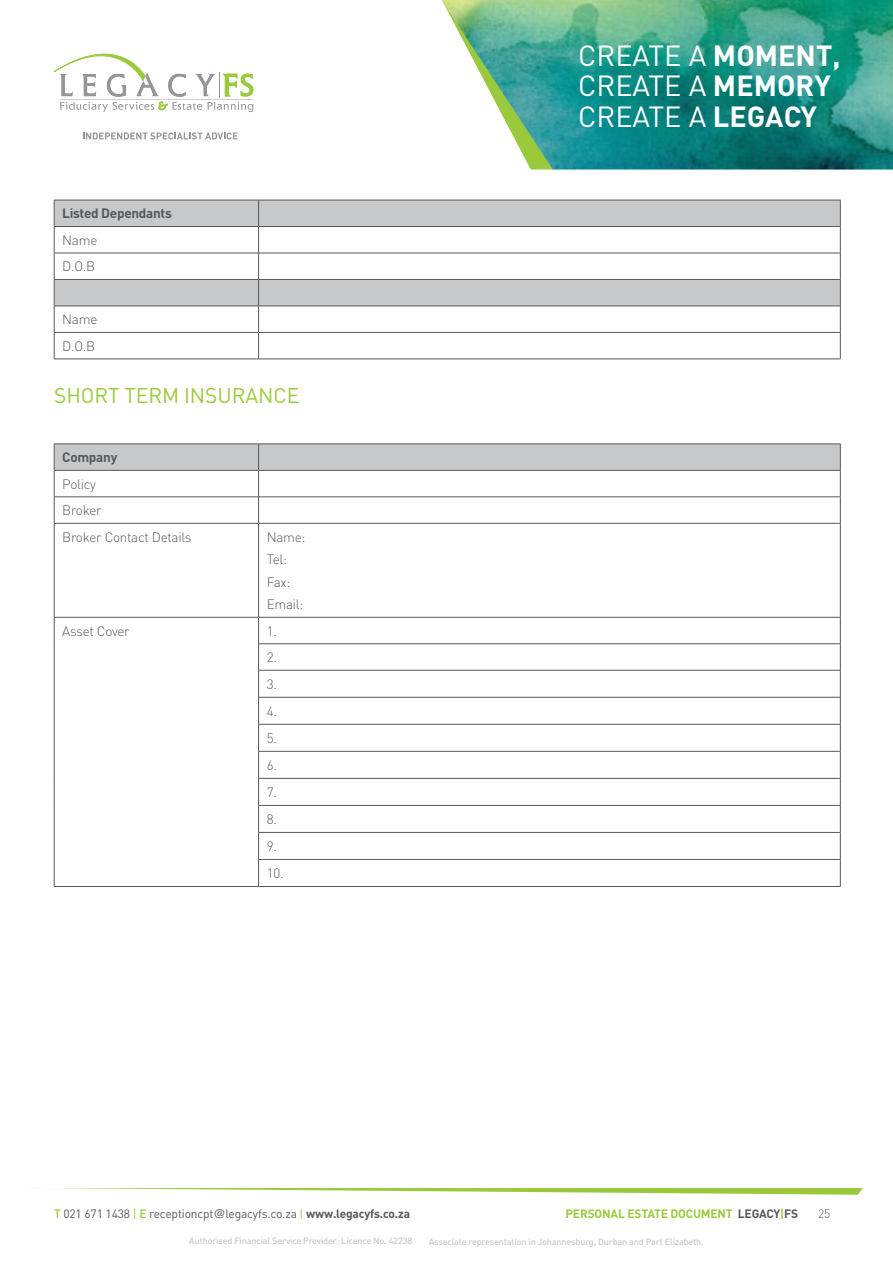
<style>
.page{position:relative;width:893px;height:1263px;background:#fff}
.page>*{position:absolute;margin:0;border:0;box-sizing:border-box;transform-origin:0 0}
.t1{font:28.8px/30.8px "DIN Pro";color:#fff}
.t2{font:21px "DIN Pro";letter-spacing:-.005em;color:#9aca3c}
.t3{font:300 13.5px/26.8px "DIN Pro";letter-spacing:-.02em;color:#58595b}
.t4{font:700 13.5px "DIN Pro";letter-spacing:-.02em;color:#58595b}
.t5{font:12px "DIN Pro";letter-spacing:-.015em;color:#58595b}
.t6{font:700 12px "DIN Pro";letter-spacing:-.015em;color:#9aca3c}
.t7{font:300 12px "DIN Pro";color:#58595b}
.t8{font:500 9px "DIN Pro";letter-spacing:-.015em;color:#c7c8ca}
.s1{font-weight:700}
.s2{font-weight:500;color:#9aca3c}
.s3{color:#9aca3c}
.s4{font-family:"Helvetica"}
.s5{color:#58595b}
</style>
<div class="page">
<svg style="left:54px;top:53px;width:200px;height:59px"></svg>
<svg style="left:83px;top:132px;width:154px;height:7px"></svg>
<img style="left:441px;top:0;width:452px;height:170px">
<svg style="left:52px;top:1188px;width:811px;height:7px"></svg>
<svg style="left:55px;top:201px;width:785px;height:105px;fill:#c7c8ca"></svg>
<hr style="left:54px;top:253px;width:205px;height:1px;background:#58595b">
<hr style="left:259px;top:253px;width:581px;height:1px;background:#58595b">
<hr style="left:54px;top:332px;width:205px;height:1px;background:#58595b">
<hr style="left:259px;top:332px;width:581px;height:1px;background:#58595b">
<svg style="left:258px;top:201px;width:1px;height:158px"></svg>
<hr style="left:54px;top:359px;width:205px;height:1px;background:#58595b">
<hr style="left:259px;top:359px;width:581px;height:1px;background:#58595b">
<hr style="left:54px;top:200px;width:205px;height:1px;background:#58595b">
<hr style="left:259px;top:200px;width:581px;height:1px;background:#58595b">
<hr style="left:54px;top:226px;width:205px;height:1px;background:#58595b">
<hr style="left:259px;top:226px;width:581px;height:1px;background:#58595b">
<hr style="left:54px;top:279px;width:205px;height:1px;background:#58595b">
<hr style="left:259px;top:279px;width:581px;height:1px;background:#58595b">
<hr style="left:54px;top:306px;width:205px;height:1px;background:#58595b">
<hr style="left:259px;top:306px;width:581px;height:1px;background:#58595b">
<svg style="left:54px;top:200px;width:1px;height:159px"></svg>
<svg style="left:840px;top:200px;width:1px;height:159px"></svg>
<hr style="left:54px;top:523px;width:205px;height:1px;background:#58595b">
<hr style="left:259px;top:523px;width:581px;height:1px;background:#58595b">
<hr style="left:258px;top:523px;width:1px;height:94px;background:#58595b">
<hr style="left:259px;top:617px;width:581px;height:1px;background:#58595b">
<hr style="left:258px;top:643px;width:582px;height:1px;background:#58595b">
<hr style="left:258px;top:670px;width:582px;height:1px;background:#58595b">
<hr style="left:258px;top:697px;width:582px;height:1px;background:#58595b">
<hr style="left:258px;top:724px;width:582px;height:1px;background:#58595b">
<hr style="left:258px;top:751px;width:582px;height:1px;background:#58595b">
<hr style="left:258px;top:778px;width:582px;height:1px;background:#58595b">
<hr style="left:258px;top:805px;width:582px;height:1px;background:#58595b">
<hr style="left:258px;top:832px;width:582px;height:1px;background:#58595b">
<hr style="left:258px;top:859px;width:582px;height:1px;background:#58595b">
<hr style="left:259px;top:886px;width:581px;height:1px;background:#58595b">
<hr style="left:54px;top:617px;width:205px;height:1px;background:#58595b">
<svg style="left:54px;top:617px;width:1px;height:269px"></svg>
<svg style="left:258px;top:617px;width:1px;height:269px"></svg>
<hr style="left:54px;top:886px;width:205px;height:1px;background:#58595b">
<svg style="left:54px;top:444px;width:787px;height:79px"></svg>
<hr style="left:54px;top:523px;width:1px;height:94px;background:#58595b">
<hr style="left:840px;top:523px;width:1px;height:94px;background:#58595b">
<svg style="left:840px;top:617px;width:1px;height:269px"></svg>
<h3 class="t4" style="left:62px;top:204px;width:111px">Listed Dependants</h3>
<h3 class="t3" style="left:62px;top:226px;width:37px;line-height:26.4px">Name<br>D.O.B</h3>
<h3 class="t3" style="left:62px;top:306px;width:37px;line-height:26.4px">Name<br>D.O.B</h3>
<h2 class="t2" style="left:54px;top:382px;width:150px">Short Term Insu</h2>
<h2 class="t2" style="left:232px;top:382px;width:66px">rance</h2>
<h3 class="t4" style="left:62px;top:448px;width:57px">Company</h3>
<h3 class="t3" style="left:62px;top:470px;width:131px;line-height:26.4px">Policy<br>Broker<br>Broker Contact Details</h3>
<h3 class="t3" style="left:267px;top:525px;width:40px;line-height:22.5px">Name:<br>Tel:<br>Fax:<br>Email:</h3>
<h3 class="t3" style="left:62px;top:617px;width:69px">Asset Cover</h3>
<h3 class="t3" style="left:267px;top:617px;width:18px">1.<br>2.<br>3.<br>4.<br>5.<br>6.<br>7.<br>8.<br>9.<br>10.</h3>
<h1 class="t1" style="left:578px;top:39px;width:264px">CREATE A <span class="s1">MOMENT,<br></span>CREATE A <span class="s1">MEMORY<br></span>CREATE A <span class="s1">LEGACY</span></h1>
<h3 class="t5" style="left:54px;top:1206px;width:358px"><span class="s2">T</span> 021 671 1438 <span class="s3">|</span> <span class="s2">E</span> receptioncpt<span class="s4">@</span>legacyfs.co.za <span class="s3">|</span> <span class="s1">www.legacyfs.co.za</span></h3>
<h3 class="t6" style="left:566px;top:1206px;width:234px">PERSONAL ESTATE DOCUMENT <span class="s5">LEGACY</span>|<span class="s5">FS</span></h3>
<h3 class="t7" style="left:818px;top:1206px;width:14px">25</h3>
<p class="t8" style="left:189px;top:1234px;width:224px">Authorised Financial Service Provider: Licence No. 42238</p>
<p class="t8" style="left:429px;top:1235px;width:276px">Associate representation in Johannesburg, Durban and Port Elizabeth.</p>
</div>
